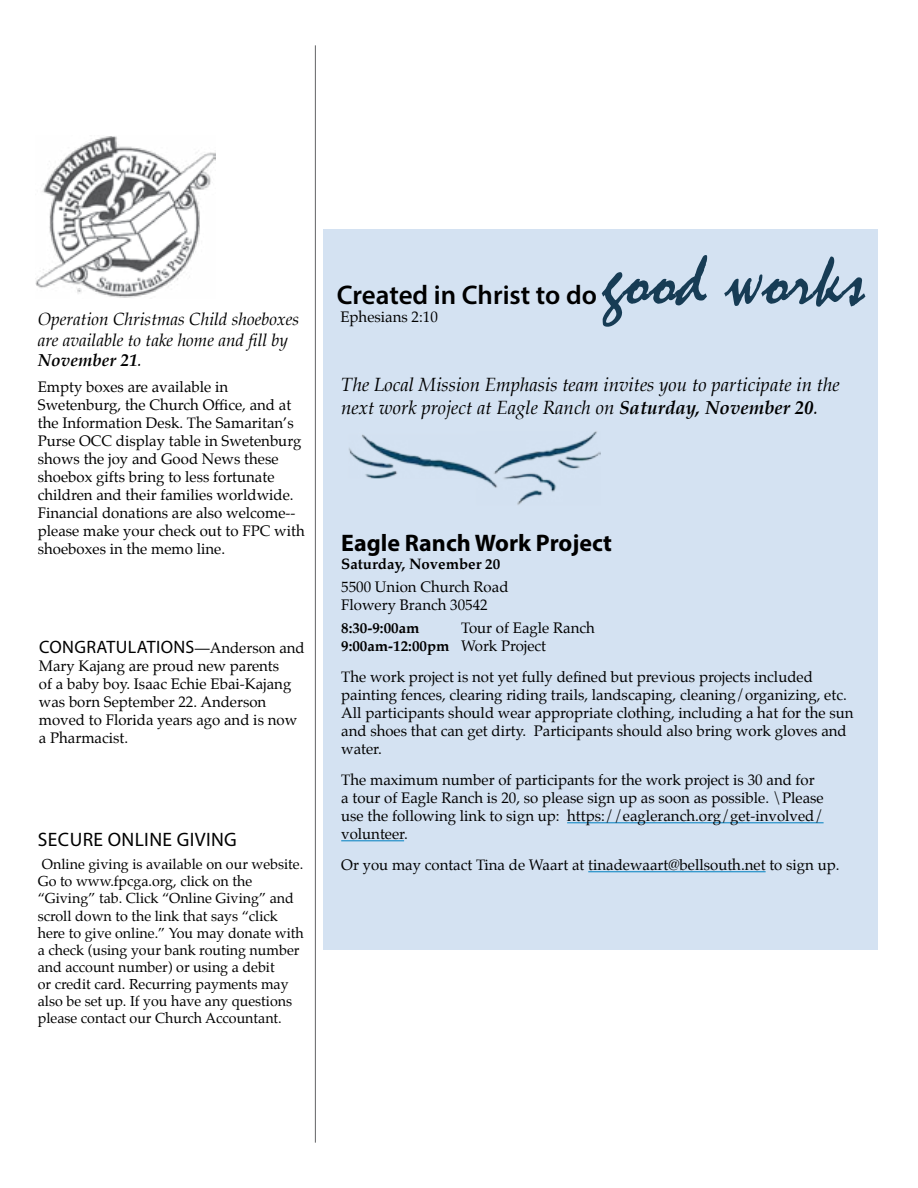
<style>
.page{position:relative;width:918px;height:1188px;background:#fff}
.page>*{position:absolute;margin:0;border:0;box-sizing:border-box;transform-origin:0 0}
.t1{font:75px "Mistral";color:#173c55}
.t2{font:600 27px "Myriad Pro";color:#000}
.t3{font:700 24px "Myriad Pro";color:#000}
.t4{font:19.5px "Myriad Pro";letter-spacing:.02em;color:#000}
.t5{font:italic 18.75px/22.5px "Palatino";color:#000}
.t6{font:18px "Myriad Pro";letter-spacing:.02em;color:#000}
.t7{font:italic 17.25px/20.7px "Palatino";color:#000}
.t8{font:15px/18px "Palatino";color:#000}
.t9{font:700 15px "Palatino";color:#000}
.t10{font:14.25px/17.1px "Palatino";color:#000}
.s1{font-weight:700}
.s2{font-family:"Palatino";font-size:15px}
</style>
<div class="page">
<div style="left:323px;top:229px;width:555px;height:721px;background:#d4e2f2"></div>
<hr style="left:315px;top:45px;width:1px;height:1098px;background:#636466">
<hr style="left:567px;top:822px;width:257px;height:1px;background:#0080c0">
<hr style="left:341px;top:840px;width:63px;height:1px;background:#0080c0">
<hr style="left:588px;top:871px;width:178px;height:1px;background:#0080c0">
<img style="left:349px;top:431px;width:252px;height:74px">
<img style="left:35px;top:136px;width:180px;height:162px">
<p class="t7" style="left:38px;top:308px;width:263px">Operation Christmas Child shoeboxes are available to take home and fill by<br><span class="s1">November 21</span>.</p>
<p class="t8" style="left:38px;top:378px;width:268px">Empty boxes are available in Swetenburg, the Church Office, and at the Information Desk. The Samaritan’s Purse OCC display table in Swetenburg shows the joy and Good News these shoebox gifts bring to less fortunate children and their families worldwide.<br>Financial donations are also welcome-- please make your check out to FPC with shoeboxes in the memo line.</p>
<p class="t6" style="left:39px;top:635px;width:267px">CONG RATULATI ON S<span class="s2">—Anderson and</span></p>
<p class="t8" style="left:39px;top:656px;width:260px">Mary Kajang are proud new parents<br>of a baby boy. Isaac Echie Ebai-Kajang was born September 22. Anderson moved to Florida years ago and is now a Pharmacist.</p>
<h3 class="t4" style="left:38px;top:827px;width:82px">SECURE ONLIN</h3>
<h3 class="t4" style="left:163px;top:827px;width:76px">E GIVING</h3>
<p class="t10" style="left:38px;top:856px;width:268px">Online giving is available on our website.<br>Go to www.fpcga.org, click on the “Giving” tab. Click “Online Giving” and scroll down to the link that says “click here to give online.” You may donate with a check (using your bank routing number and account number) or using a debit<br>or credit card. Recurring payments may also be set up. If you have any questions please contact our Church Accountant.</p>
<h1 class="t1" style="left:603px;top:239px;width:264px">good works</h1>
<h2 class="t2" style="left:337px;top:278px;width:262px">Created in Christ to do</h2>
<p class="t8" style="left:340px;top:308px;width:99px">Ephesians 2:10</p>
<p class="t5" style="left:341px;top:373px;width:500px">The Local Mission Emphasis team invites you to participate in the next work project at Eagle Ranch on <span class="s1">Saturday, November 20</span>.</p>
<h3 class="t3" style="left:341px;top:527px;width:272px">Eagle Ranch Work Project</h3>
<p class="t9" style="left:341px;top:551px;width:161px">Saturday, November 20</p>
<p class="t8" style="left:341px;top:578px;width:169px">5500 Union Church Road<br>Flowery Branch 30542</p>
<p class="t9" style="left:341px;top:615px;width:80px">8:30-9:00am</p>
<p class="t8" style="left:341px;top:619px;width:255px;text-indent:120px">Tour of Eagle Ranch<br><span class="s1">9:00am-12:00pm</span> Work Project</p>
<p class="t8" style="left:341px;top:668px;width:514px">The work project is not yet fully defined but previous projects included painting fences, clearing riding trails, landscaping, cleaning/organizing, etc.<br>All participants should wear appropriate clothing, including a hat for the sun and shoes that can get dirty. Participants should also bring work gloves and water.</p>
<p class="t8" style="left:341px;top:771px;width:484px">The maximum number of participants for the work project is 30 and for a tour of Eagle Ranch is 20, so please sign up as soon as possible. \Please use the following link to sign up: https://eagleranch.org/get-involved/ volunteer.</p>
<p class="t8" style="left:341px;top:856px;width:500px">Or you may contact Tina de Waart at tinadewaart@bellsouth.net to sign up.</p>
</div>
